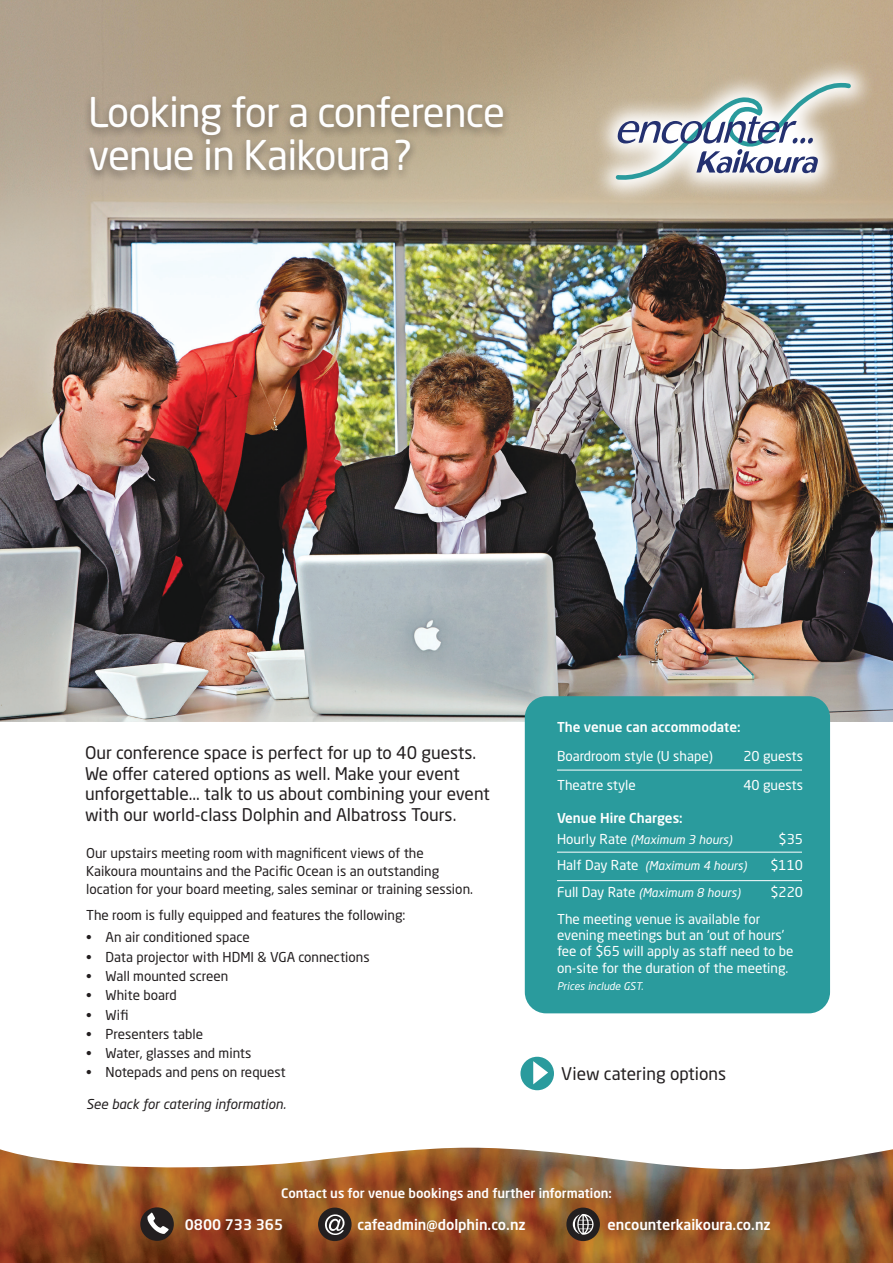
<style>
.page{position:relative;width:893px;height:1263px;background:#fff}
.page>*{position:absolute;margin:0;border:0;box-sizing:border-box;transform-origin:0 0}
.t1{font:40.5px/43.5px "Neo Sans Std";letter-spacing:-.02em;color:#fff}
.t2{font:17.25px/20.7px "Neo Sans Std";color:#231f20}
.t3{font:500 14.4px "Neo Sans Std";color:#fff}
.t4{font:13.5px/18px "Neo Sans Std";color:#231f20}
.t5{font:13.5px/16.2px "Neo Sans Std";color:#fff}
.t6{font:500 13.5px "Neo Sans Std";color:#fff}
.t7{font:italic 13.5px "Neo Sans Std";color:#231f20}
.t8{font:500 13.05px "Neo Sans Std";color:#fff}
.t9{font:italic 12px "Neo Sans Std";color:#fff}
.t10{font:italic 10.5px "Neo Sans Std";color:#fff}
.s1{font-style:normal;font-size:13.5px}
</style>
<div class="page">
<img style="left:0;top:0;width:893px;height:721px">
<div style="left:525px;top:696px;width:305px;height:317px;background:#2a9b9d;border-radius:21px"></div>
<div style="left:82px;top:93px;width:429px;height:90px;background:#231f20;opacity:.48"></div>
<svg style="left:591px;top:57px;width:285px;height:148px;background:#c7b59a"></svg>
<svg style="left:613px;top:80px;width:240px;height:102px"></svg>
<img style="left:0;top:1148px;width:893px;height:115px">
<div style="left:140px;top:1207px;width:34px;height:34px;background:#231f20;border-radius:50%"></div>
<svg style="left:147px;top:1213px;width:22px;height:21px"></svg>
<div style="left:318px;top:1207px;width:34px;height:34px;background:#231f20;border-radius:50%"></div>
<svg style="left:325px;top:1214px;width:20px;height:21px"></svg>
<div style="left:566px;top:1207px;width:34px;height:34px;background:#231f20;border-radius:50%"></div>
<svg style="left:573px;top:1214px;width:20px;height:21px"></svg>
<hr style="left:557px;top:770px;width:245px;height:1px;background:#fff">
<hr style="left:557px;top:852px;width:245px;height:1px;background:#fff">
<hr style="left:557px;top:880px;width:245px;height:1px;background:#fff">
<div style="left:520px;top:1057px;width:34px;height:33px;background:#2a9b9d;border-radius:50%"></div>
<svg style="left:533px;top:1060px;width:15px;height:24px"></svg>
<h1 class="t1" style="left:88px;top:89px;width:419px">Looking for a conference venue in Kaikoura?</h1>
<p class="t2" style="left:85px;top:742px;width:406px">Our conference space is perfect for up to 40 guests.<br>We offer catered options as well. Make your event unforgettable... talk to us about combining your event with our world-class Dolphin and Albatross Tours.</p>
<p class="t4" style="left:86px;top:843px;width:388px">Our upstairs meeting room with magnificent views of the<br>Kaikoura mountains and the Pacific Ocean is an outstanding location for your board meeting, sales seminar or training session.</p>
<p class="t4" style="left:86px;top:906px;width:321px">The room is fully equipped and features the following:</p>
<p class="t4" style="left:86px;top:928px;width:165px">• An air conditioned space</p>
<p class="t4" style="left:86px;top:947px;width:285px">• Data projector with HDMI &amp; VGA connections</p>
<p class="t4" style="left:86px;top:967px;width:144px">• Wall mounted screen</p>
<p class="t4" style="left:86px;top:986px;width:92px">• White board</p>
<p class="t4" style="left:86px;top:1005px;width:44px">• Wifi</p>
<p class="t4" style="left:86px;top:1025px;width:118px">• Presenters table</p>
<p class="t4" style="left:86px;top:1044px;width:167px">• Water, glasses and mints</p>
<p class="t4" style="left:86px;top:1063px;width:201px">• Notepads and pens on request</p>
<p class="t7" style="left:86px;top:1095px;width:201px">See back for catering information.</p>
<p class="t6" style="left:557px;top:718px;width:185px">The venue can accommodate:</p>
<p class="t5" style="left:557px;top:748px;width:157px">Boardroom style (U shape)</p>
<p class="t5" style="left:743px;top:748px;width:61px">20 guests</p>
<p class="t5" style="left:557px;top:777px;width:80px">Theatre style</p>
<p class="t5" style="left:743px;top:777px;width:61px">40 guests</p>
<p class="t6" style="left:557px;top:810px;width:127px">Venue Hire Charges:</p>
<p class="t9" style="left:557px;top:832px;width:177px"><span class="s1">Hourly Rate</span> (Maximum 3 hours)</p>
<p class="t5" style="left:778px;top:830px;width:26px">$35</p>
<p class="t9" style="left:557px;top:859px;width:191px"><span class="s1">Half Day Rate</span> (Maximum 4 hours)</p>
<p class="t5" style="left:770px;top:857px;width:34px">$110</p>
<p class="t9" style="left:557px;top:885px;width:185px"><span class="s1">Full Day Rate</span> (Maximum 8 hours)</p>
<p class="t5" style="left:770px;top:884px;width:34px">$220</p>
<p class="t5" style="left:557px;top:911px;width:238px">The meeting venue is available for evening meetings but an ‘out of hours’ fee of $65 will apply as staff need to be on-site for the duration of the meeting.</p>
<p class="t10" style="left:557px;top:979px;width:88px">Prices include GST.</p>
<p class="t2" style="left:561px;top:1063px;width:166px">View catering options</p>
<p class="t8" style="left:281px;top:1185px;width:332px">Contact us for venue bookings and further information:</p>
<p class="t3" style="left:357px;top:1215px;width:170px">cafeadmin@dolphin.co.nz</p>
<p class="t3" style="left:608px;top:1215px;width:165px">encounterkaikoura.co.nz</p>
<p class="t3" style="left:185px;top:1215px;width:100px">0800 733 365</p>
</div>
